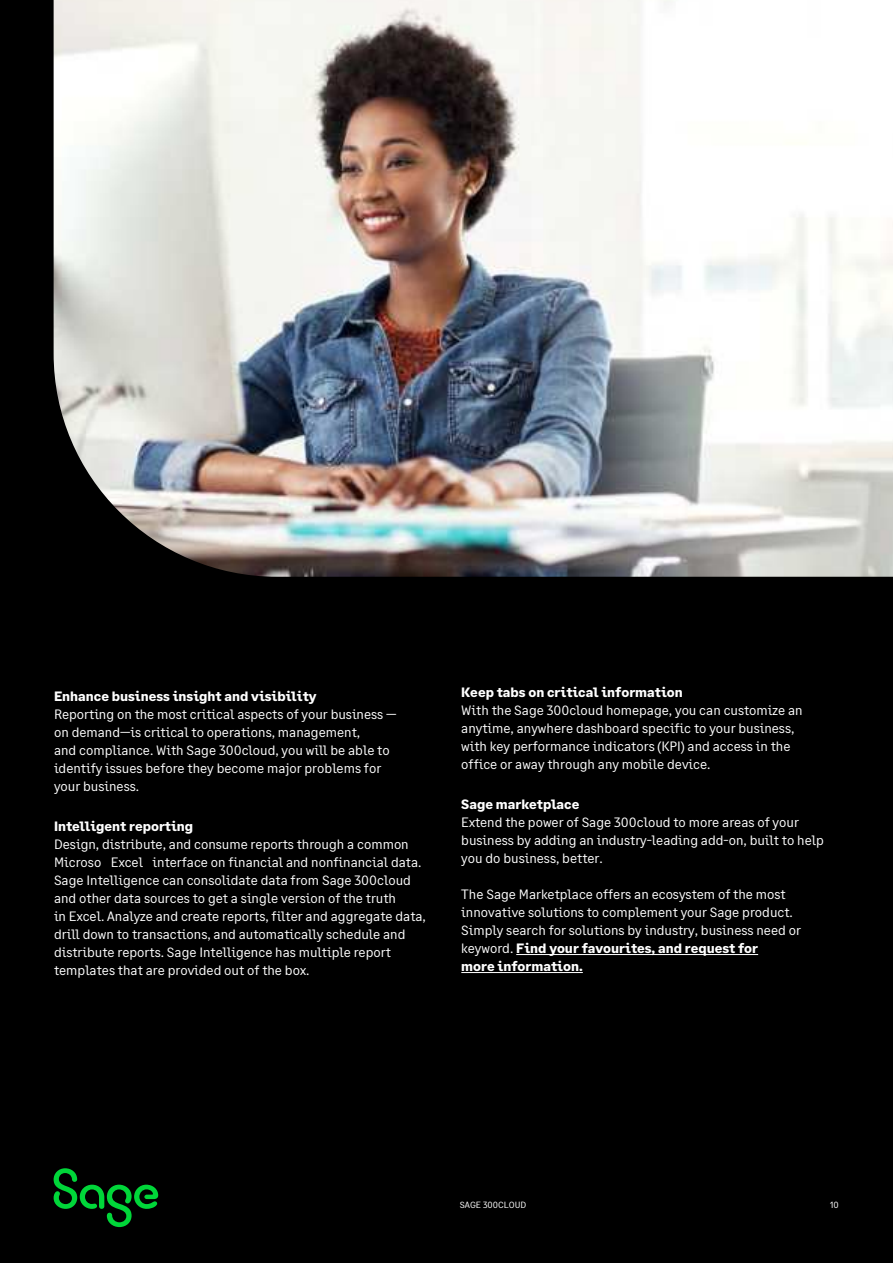
<style>
.page{position:relative;width:893px;height:1263px;background:#fff}
.page>*{position:absolute;margin:0;border:0;box-sizing:border-box;transform-origin:0 0}
.t1{font:13.5px/18px "Sage Text";color:#fff}
.t2{font:700 13.5px "Sage Text";color:#fff}
.t3{font:9px "Sage Text";color:#fff}
.s1{font-weight:700}
</style>
<div class="page">
<div style="left:0;top:0;width:892px;height:1263px;background:#000"></div>
<svg style="left:54px;top:1168px;width:104px;height:59px"></svg>
<hr style="left:516px;top:954px;width:242px;height:1px;background:#fff">
<hr style="left:461px;top:972px;width:122px;height:1px;background:#fff">
<img style="left:54px;top:0;width:838px;height:577px">
<p class="t2" style="left:54px;top:690px;width:264px">Enhance business insight and visibility</p>
<p class="t1" style="left:54px;top:706px;width:344px">Reporting on the most critical aspects of your business — on demand—is critical to operations, management,<br>and compliance. With Sage 300cloud, you will be able to identify issues before they become major problems for your business.</p>
<p class="t2" style="left:54px;top:820px;width:141px">Intelligent reporting</p>
<p class="t1" style="left:54px;top:836px;width:373px">Design, distribute, and consume reports through a common Microso Excel interface on financial and nonfinancial data.<br>Sage Intelligence can consolidate data from Sage 300cloud and other data sources to get a single version of the truth<br>in Excel. Analyze and create reports, filter and aggregate data, drill down to transactions, and automatically schedule and distribute reports. Sage Intelligence has multiple report templates that are provided out of the box.</p>
<p class="t2" style="left:461px;top:687px;width:223px">Keep tabs on critical information</p>
<p class="t1" style="left:461px;top:703px;width:343px">With the Sage 300cloud homepage, you can customize an anytime, anywhere dashboard specific to your business, with key performance indicators (KPI) and access in the office or away through any mobile device.</p>
<p class="t2" style="left:461px;top:799px;width:120px">Sage marketplace</p>
<p class="t1" style="left:461px;top:815px;width:364px">Extend the power of Sage 300cloud to more areas of your business by adding an industry-leading add-on, built to help you do business, better.</p>
<p class="t1" style="left:461px;top:887px;width:341px">The Sage Marketplace offers an ecosystem of the most innovative solutions to complement your Sage product.<br>Simply search for solutions by industry, business need or keyword. <span class="s1">Find your favourites, and request for<br>more information.</span></p>
<p class="t3" style="left:460px;top:1202px;width:68px">SAGE 300CLOUD</p>
<p class="t3" style="left:830px;top:1202px;width:10px">10</p>
</div>
